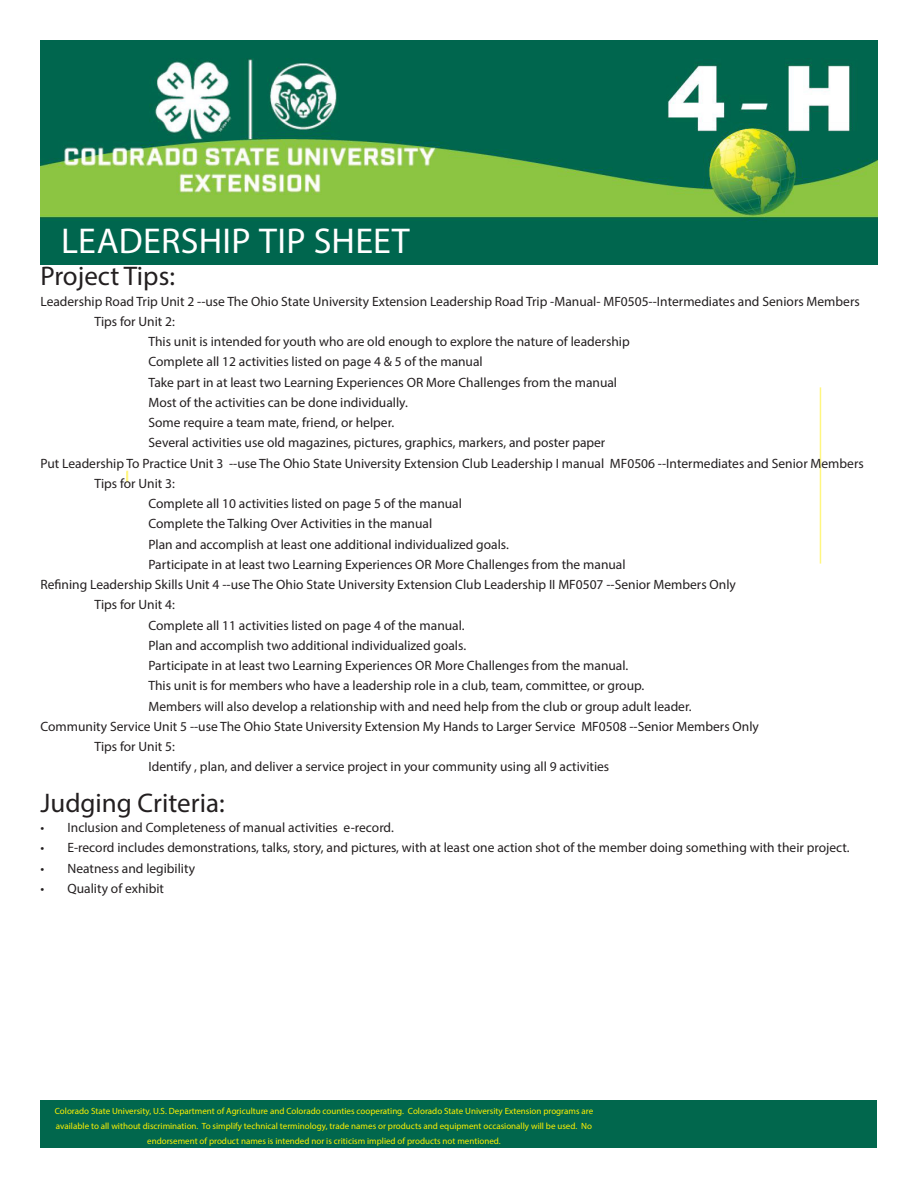
<style>
.page{position:relative;width:918px;height:1188px;background:#fff}
.page>*{position:absolute;margin:0;border:0;box-sizing:border-box;transform-origin:0 0}
.t1{font:36px "Myriad Pro";letter-spacing:.01em;color:#fff}
.body{font:27px "Myriad Pro";color:#231f20}
.body-2{font:13.5px "Myriad Pro";color:#231f20}
.t2{font:9px/15px "Myriad Pro";color:#fff101;text-align:center}
</style>
<div class="page">
<img style="left:40px;top:40px;width:838px;height:225px">
<div style="left:40px;top:1100px;width:838px;height:48px;background:#01674d"></div>
<svg style="left:126px;top:471px;width:2px;height:11px"></svg>
<hr style="left:820px;top:387px;width:1px;height:177px;background:#fff680">
<p class="t1" style="left:61px;top:219px;width:350px">LEADERSHIP TIP SHEET</p>
<p class="body" style="left:40px;top:260px;width:136px">Project Tips:</p>
<p class="body-2" style="left:40px;top:293px;width:821px">Leadership Road Trip Unit 2 --use The Ohio State University Extension Leadership Road Trip -Manual- MF0505--Intermediates and Seniors Members</p>
<p class="body-2" style="left:94px;top:313px;width:82px">Tips for Unit 2:</p>
<p class="body-2" style="left:148px;top:333px;width:483px">This unit is intended for youth who are old enough to explore the nature of leadership</p>
<p class="body-2" style="left:148px;top:354px;width:336px">Complete all 12 activities listed on page 4 &amp; 5 of the manual</p>
<p class="body-2" style="left:148px;top:374px;width:470px">Take part in at least two Learning Experiences OR More Challenges from the manual</p>
<p class="body-2" style="left:148px;top:394px;width:261px">Most of the activities can be done individually.</p>
<p class="body-2" style="left:148px;top:414px;width:247px">Some require a team mate, friend, or helper.</p>
<p class="body-2" style="left:148px;top:435px;width:458px">Several activities use old magazines, pictures, graphics, markers, and poster paper</p>
<p class="body-2" style="left:40px;top:455px;width:825px">Put Leadership To Practice Unit 3 --use The Ohio State University Extension Club Leadership I manual MF0506 --Intermediates and Senior Members</p>
<p class="body-2" style="left:94px;top:475px;width:82px">Tips for Unit 3:</p>
<p class="body-2" style="left:148px;top:495px;width:315px">Complete all 10 activities listed on page 5 of the manual</p>
<p class="body-2" style="left:148px;top:516px;width:285px">Complete the Talking Over Activities in the manual</p>
<p class="body-2" style="left:148px;top:536px;width:362px">Plan and accomplish at least one additional individualized goals.</p>
<p class="body-2" style="left:148px;top:556px;width:479px">Participate in at least two Learning Experiences OR More Challenges from the manual</p>
<p class="body-2" style="left:40px;top:576px;width:697px">Refining Leadership Skills Unit 4 --use The Ohio State University Extension Club Leadership II MF0507 --Senior Members Only</p>
<p class="body-2" style="left:94px;top:597px;width:82px">Tips for Unit 4:</p>
<p class="body-2" style="left:148px;top:617px;width:318px">Complete all 11 activities listed on page 4 of the manual.</p>
<p class="body-2" style="left:148px;top:637px;width:319px">Plan and accomplish two additional individualized goals.</p>
<p class="body-2" style="left:148px;top:657px;width:481px">Participate in at least two Learning Experiences OR More Challenges from the manual.</p>
<p class="body-2" style="left:148px;top:678px;width:497px">This unit is for members who have a leadership role in a club, team, committee, or group.</p>
<p class="body-2" style="left:148px;top:698px;width:545px">Members will also develop a relationship with and need help from the club or group adult leader.</p>
<p class="body-2" style="left:40px;top:718px;width:720px">Community Service Unit 5 --use The Ohio State University Extension My Hands to Larger Service MF0508 --Senior Members Only</p>
<p class="body-2" style="left:94px;top:738px;width:82px">Tips for Unit 5:</p>
<p class="body-2" style="left:148px;top:759px;width:462px">Identify , plan, and deliver a service project in your community using all 9 activities</p>
<p class="body" style="left:40px;top:786px;width:186px">Judging Criteria:</p>
<p class="body-2" style="left:40px;top:819px;width:355px">• Inclusion and Completeness of manual activities e-record.</p>
<p class="body-2" style="left:40px;top:840px;width:811px">• E-record includes demonstrations, talks, story, and pictures, with at least one action shot of the member doing something with their project.</p>
<p class="body-2" style="left:40px;top:860px;width:156px">• Neatness and legibility</p>
<p class="body-2" style="left:40px;top:880px;width:125px">• Quality of exhibit</p>
<p class="t2" style="left:55px;top:1103px;width:540px">Colorado State University, U.S. Department of Agriculture and Colorado counties cooperating. Colorado State University Extension programs are available to all without discrimination. To simplify technical terminology, trade names or products and equipment occasionally will be used. No endorsement of product names is intended nor is criticism implied of products not mentioned.</p>
</div>
